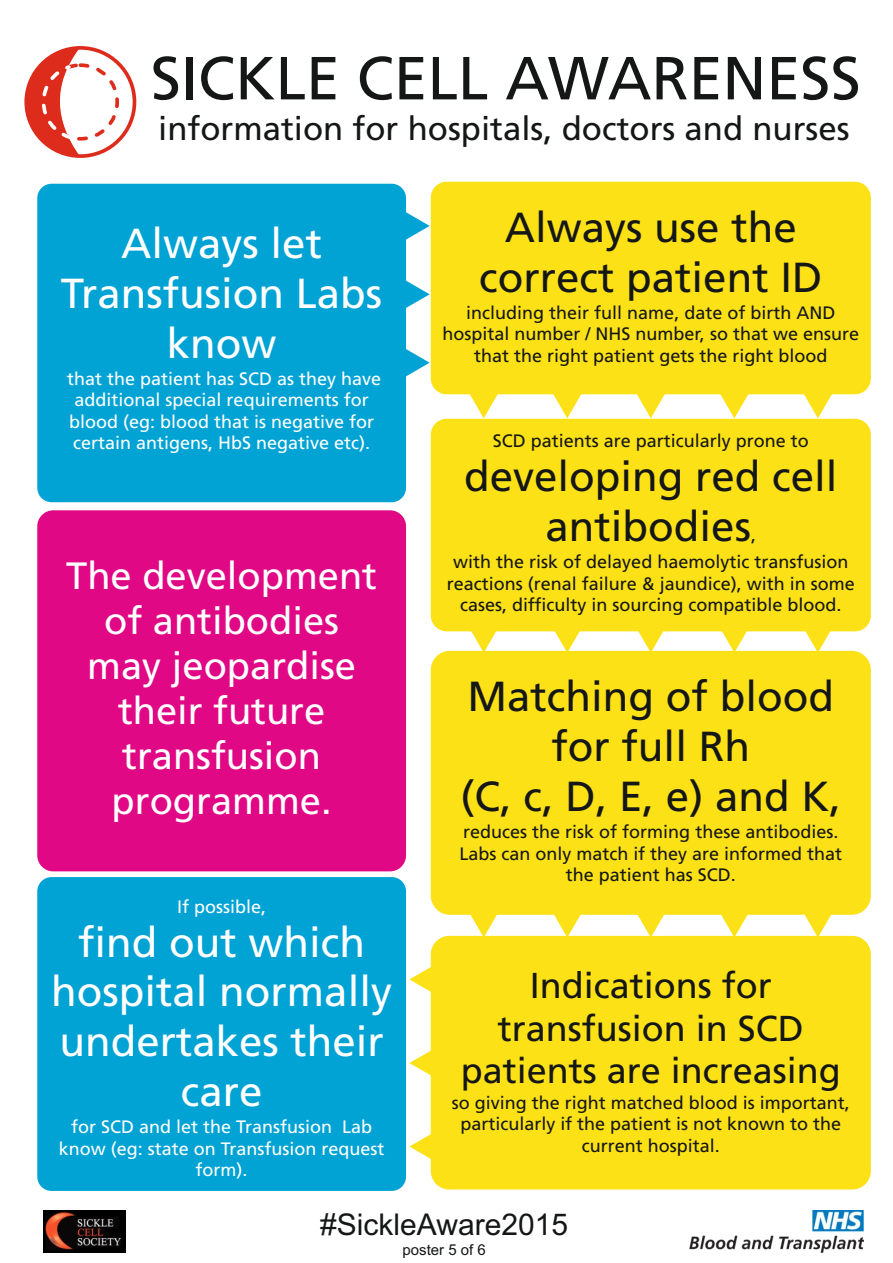
<style>
.page{position:relative;width:893px;height:1263px;background:#fff}
.page>*{position:absolute;margin:0;border:0;box-sizing:border-box;transform-origin:0 0}
.t1{font:60.75px "Frutiger LT Pro";color:#151616}
.t2{font:42px/49.8px "Frutiger LT Pro";color:#151616;text-align:center}
.t3{font:42px/49.8px "Frutiger LT Pro";color:#fff;text-align:center}
.t4{font:38.1px/45.2px "Frutiger LT Pro";color:#fff;text-align:center}
.t5{font:36px/42.6px "Frutiger LT Pro";color:#151616;text-align:center}
.t6{font:33px "Frutiger LT Pro";color:#151616}
.t7{font:30px "Arial";color:#151616}
.t8{font:18px/21.3px "Frutiger LT Pro";color:#151616;text-align:center}
.t9{font:18px/21.3px "Frutiger LT Pro";color:#fff;text-align:center}
.t10{font:15px "Arial";color:#151616}
</style>
<div class="page">
<div style="left:24px;top:46px;width:112px;height:112px;background:#fff;border:4px solid #fff;border-radius:50%"></div>
<div style="left:42px;top:63px;width:77px;height:78px;border:4px dashed #dd2b1c;border-radius:50%"></div>
<svg style="left:27px;top:47px;width:55px;height:110px"></svg>
<div style="left:24px;top:46px;width:112px;height:112px;border:4px solid #dd2b1c;border-radius:50%"></div>
<div style="left:431px;top:182px;width:440px;height:212px;background:#fbe116;border:6px solid #fbe116;border-radius:13px"></div>
<div style="left:431px;top:419px;width:440px;height:212px;background:#fbe116;border:6px solid #fbe116;border-radius:13px"></div>
<div style="left:431px;top:651px;width:440px;height:264px;background:#fbe116;border:6px solid #fbe116;border-radius:16px"></div>
<div style="left:431px;top:936px;width:440px;height:253px;background:#fbe116;border:6px solid #fbe116;border-radius:15px"></div>
<div style="left:37px;top:184px;width:369px;height:318px;background:#00a3d4;border:6px solid #00a3d4;border-radius:11px"></div>
<div style="left:37px;top:877px;width:369px;height:314px;background:#00a3d4;border:6px solid #00a3d4;border-radius:11px"></div>
<div style="left:37px;top:510px;width:369px;height:361px;background:#e10886;border:6px solid #e10886;border-radius:13px"></div>
<svg style="left:402px;top:210px;width:28px;height:32px"></svg>
<svg style="left:402px;top:279px;width:28px;height:31px"></svg>
<svg style="left:402px;top:347px;width:28px;height:31px"></svg>
<svg style="left:468px;top:391px;width:31px;height:27px"></svg>
<svg style="left:551px;top:391px;width:32px;height:27px"></svg>
<svg style="left:635px;top:391px;width:31px;height:27px"></svg>
<svg style="left:719px;top:391px;width:31px;height:27px"></svg>
<svg style="left:802px;top:391px;width:32px;height:27px"></svg>
<svg style="left:468px;top:625px;width:31px;height:28px"></svg>
<svg style="left:551px;top:625px;width:32px;height:28px"></svg>
<svg style="left:635px;top:625px;width:31px;height:28px"></svg>
<svg style="left:719px;top:625px;width:31px;height:28px"></svg>
<svg style="left:802px;top:625px;width:32px;height:28px"></svg>
<svg style="left:468px;top:910px;width:31px;height:27px"></svg>
<svg style="left:551px;top:910px;width:32px;height:27px"></svg>
<svg style="left:635px;top:910px;width:31px;height:27px"></svg>
<svg style="left:719px;top:910px;width:31px;height:27px"></svg>
<svg style="left:802px;top:910px;width:32px;height:27px"></svg>
<svg style="left:409px;top:964px;width:28px;height:31px"></svg>
<svg style="left:409px;top:1047px;width:28px;height:32px"></svg>
<svg style="left:409px;top:1131px;width:28px;height:31px"></svg>
<img style="left:43px;top:1211px;width:82px;height:41px">
<img style="left:689px;top:1211px;width:175px;height:41px">
<h1 class="t1" style="left:151px;top:54px;width:712px">SICKLE CELL AWARENESS</h1>
<h3 class="t6" style="left:158px;top:115px;width:693px">information for hospitals, doctors and nurses</h3>
<h2 class="t3" style="left:61px;top:223px;width:323px">Always let<br>Transfusion Labs know</h2>
<p class="t9" style="left:67px;top:370px;width:316px">that the patient has SCD as they have additional special requirements for blood (eg: blood that is negative for certain antigens, HbS negative etc).</p>
<h3 class="t4" style="left:66px;top:556px;width:312px">The development of antibodies may jeopardise their future transfusion programme.</h3>
<p class="t9" style="left:177px;top:898px;width:91px">If possible,</p>
<h2 class="t3" style="left:51px;top:921px;width:342px">find out which hospital normally undertakes their care</h2>
<p class="t9" style="left:59px;top:1118px;width:327px">for SCD and let the Transfusion Lab know (eg: state on Transfusion request form).</p>
<h2 class="t2" style="left:479px;top:207px;width:345px">Always use the correct patient ID</h2>
<p class="t8" style="left:443px;top:304px;width:418px">including their full name, date of birth AND hospital number / NHS number, so that we ensure that the right patient gets the right blood</p>
<p class="t8" style="left:493px;top:432px;width:318px">SCD patients are particularly prone to</p>
<h2 class="t2" style="left:464px;top:456px;width:375px">developing red cell antibodies</h2>
<p class="t8" style="left:453px;top:523px;width:397px;line-height:27.3px;text-align:left;text-indent:298px">,<br>with the risk of delayed haemolytic transfusion</p>
<p class="t8" style="left:447px;top:574px;width:410px">reactions (renal failure &amp; jaundice), with in some cases, difficulty in sourcing compatible blood.</p>
<h2 class="t2" style="left:461px;top:676px;width:382px">Matching of blood for full Rh<br>(C, c, D, E, e) and K,</h2>
<p class="t8" style="left:459px;top:823px;width:384px">reduces the risk of forming these antibodies.<br>Labs can only match if they are informed that the patient has SCD.</p>
<h3 class="t5" style="left:461px;top:968px;width:382px">Indications for transfusion in SCD patients are increasing</h3>
<p class="t8" style="left:452px;top:1094px;width:400px">so giving the right matched blood is important, particularly if the patient is not known to the current hospital.</p>
<h3 class="t7" style="left:320px;top:1213px;width:249px">#SickleAware2015</h3>
<p class="t10" style="left:402px;top:1244px;width:85px">poster 5 of 6</p>
</div>
